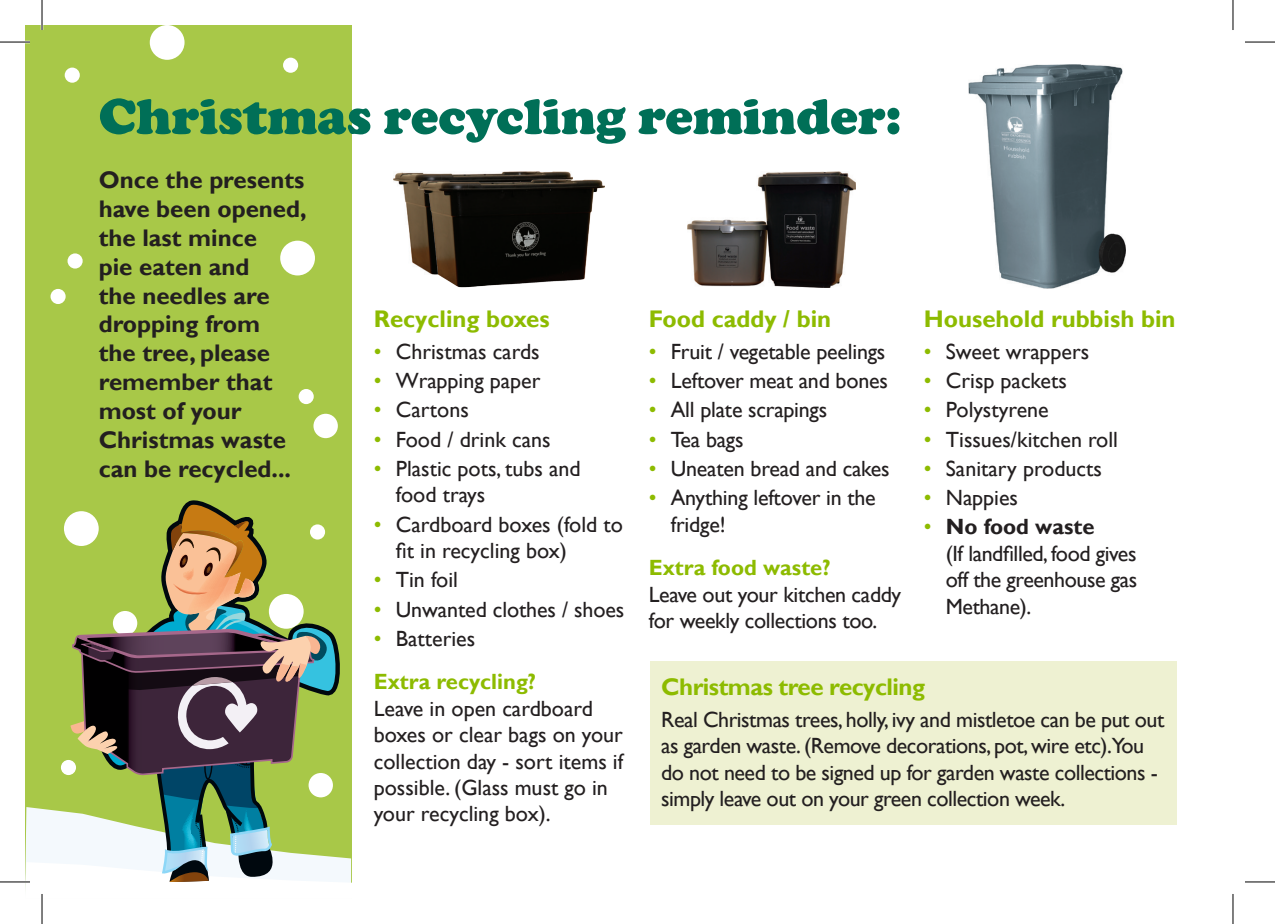
<style>
.page{position:relative;width:1275px;height:924px;background:#fff}
.page>*{position:absolute;margin:0;border:0;box-sizing:border-box;transform-origin:0 0}
.t1{font:900 52px "Cooper";color:#006f57}
.t2{font:700 24px/28.8px "Gill Sans";color:#231f20}
.t3{font:700 24px "Gill Sans";color:#8dbb00}
.t4{font:700 24px "Gill Sans";letter-spacing:-.02em;color:#8dbb00}
.t5{font:22px/26.4px "Gill Sans";letter-spacing:-.01em;color:#231f20}
.s1{color:#8dbb00}
.s2{font-weight:700;color:#8dbb00}
.s3{font-weight:700}
</style>
<div class="page">
<div style="left:25px;top:26px;width:326px;height:872px;background:#a8c848"></div>
<img style="left:394px;top:171px;width:178px;height:95px">
<img style="left:418px;top:179px;width:187px;height:109px">
<div style="left:650px;top:660px;width:526px;height:163px;background:#eef1d2"></div>
<img style="left:969px;top:65px;width:156px;height:224px">
<img style="left:688px;top:171px;width:167px;height:117px">
<div style="left:65px;top:68px;width:15px;height:15px;background:#fff;border-radius:50%"></div>
<div style="left:283px;top:58px;width:15px;height:15px;background:#fff;border-radius:50%"></div>
<div style="left:150px;top:25px;width:34px;height:35px;background:#fff;border-radius:50%"></div>
<div style="left:280px;top:240px;width:35px;height:35px;background:#fff;border-radius:50%"></div>
<div style="left:299px;top:389px;width:15px;height:15px;background:#fff;border-radius:50%"></div>
<div style="left:313px;top:413px;width:25px;height:25px;background:#fff;border-radius:50%"></div>
<div style="left:68px;top:253px;width:15px;height:15px;background:#fff;border-radius:50%"></div>
<div style="left:51px;top:289px;width:15px;height:15px;background:#fff;border-radius:50%"></div>
<svg style="left:25px;top:503px;width:327px;height:395px"></svg>
<hr style="left:0;top:41px;width:30px;height:2px;background:#fff">
<hr style="left:0;top:880px;width:30px;height:2px;background:#fff">
<hr style="left:41px;top:0;width:2px;height:30px;background:#fff">
<hr style="left:41px;top:893px;width:2px;height:30px;background:#fff">
<hr style="left:0;top:42px;width:30px;height:1px;background:#000">
<hr style="left:1245px;top:42px;width:30px;height:1px;background:#000">
<hr style="left:0;top:881px;width:30px;height:1px;background:#000">
<hr style="left:1245px;top:881px;width:30px;height:1px;background:#000">
<hr style="left:42px;top:0;width:1px;height:30px;background:#000">
<hr style="left:42px;top:893px;width:1px;height:30px;background:#000">
<hr style="left:1232px;top:0;width:1px;height:30px;background:#000">
<hr style="left:1232px;top:893px;width:1px;height:30px;background:#000">
<p class="t1" style="left:99px;top:86px;width:804px">Christmas recycling reminder:</p>
<p class="t2" style="left:99px;top:166px;width:209px">Once the presents have been opened, the last mince<br>pie eaten and<br>the needles are dropping from<br>the tree, please remember that most of your<br>Christmas waste can be recycled...</p>
<p class="t3" style="left:374px;top:304px;width:177px">Recycling boxes</p>
<p class="t5" style="left:374px;top:338px;width:167px"><span class="s1">•</span> Christmas cards</p>
<p class="t5" style="left:374px;top:368px;width:168px"><span class="s1">•</span> Wrapping paper</p>
<p class="t5" style="left:374px;top:397px;width:97px"><span class="s1">•</span> Cartons</p>
<p class="t5" style="left:374px;top:426px;width:178px"><span class="s1">•</span> Food / drink cans</p>
<p class="t5" style="left:396px;top:455px;width:186px;text-indent:-22px"><span class="s1">•</span> Plastic pots, tubs and food trays</p>
<p class="t5" style="left:396px;top:511px;width:229px;text-indent:-22px"><span class="s1">•</span> Cardboard boxes (fold to fit in recycling box)</p>
<p class="t5" style="left:374px;top:567px;width:86px"><span class="s1">•</span> Tin foil</p>
<p class="t5" style="left:374px;top:596px;width:252px"><span class="s1">•</span> Unwanted clothes / shoes</p>
<p class="t5" style="left:374px;top:625px;width:103px"><span class="s1">•</span> Batteries</p>
<p class="t5" style="left:374px;top:668px;width:251px"><span class="s2">Extra recycling?<br></span>Leave in open cardboard boxes or clear bags on your collection day - sort items if possible. (Glass must go in your recycling box).</p>
<p class="t3" style="left:649px;top:304px;width:184px">Food caddy / bin</p>
<p class="t5" style="left:649px;top:338px;width:238px"><span class="s1">•</span> Fruit / vegetable peelings</p>
<p class="t5" style="left:649px;top:368px;width:241px"><span class="s1">•</span> Leftover meat and bones</p>
<p class="t5" style="left:649px;top:397px;width:180px"><span class="s1">•</span> All plate scrapings</p>
<p class="t5" style="left:649px;top:426px;width:96px"><span class="s1">•</span> Tea bags</p>
<p class="t5" style="left:649px;top:455px;width:242px"><span class="s1">•</span> Uneaten bread and cakes</p>
<p class="t5" style="left:671px;top:485px;width:206px;text-indent:-22px"><span class="s1">•</span> Anything leftover in the fridge!</p>
<p class="t5" style="left:649px;top:554px;width:254px"><span class="s2">Extra food waste?<br></span>Leave out your kitchen caddy for weekly collections too.</p>
<p class="t3" style="left:924px;top:304px;width:253px">Household rubbish bin</p>
<p class="t5" style="left:924px;top:338px;width:167px"><span class="s1">•</span> Sweet wrappers</p>
<p class="t5" style="left:924px;top:368px;width:144px"><span class="s1">•</span> Crisp packets</p>
<p class="t5" style="left:924px;top:397px;width:126px"><span class="s1">•</span> Polystyrene</p>
<p class="t5" style="left:924px;top:426px;width:196px"><span class="s1">•</span> Tissues/kitchen roll</p>
<p class="t5" style="left:924px;top:455px;width:180px"><span class="s1">•</span> Sanitary products</p>
<p class="t5" style="left:924px;top:485px;width:96px"><span class="s1">•</span> Nappies</p>
<p class="t5" style="left:946px;top:514px;width:193px;text-indent:-22px"><span class="s1">•</span> <span class="s3">No food waste<br></span>(If landfilled, food gives off the greenhouse gas<br>Methane).</p>
<p class="t4" style="left:661px;top:672px;width:265px">Christmas tree recycling</p>
<p class="t5" style="left:661px;top:706px;width:505px">Real Christmas trees, holly, ivy and mistletoe can be put out as garden waste. (Remove decorations, pot, wire etc).You do not need to be signed up for garden waste collections - simply leave out on your green collection week.</p>
</div>
